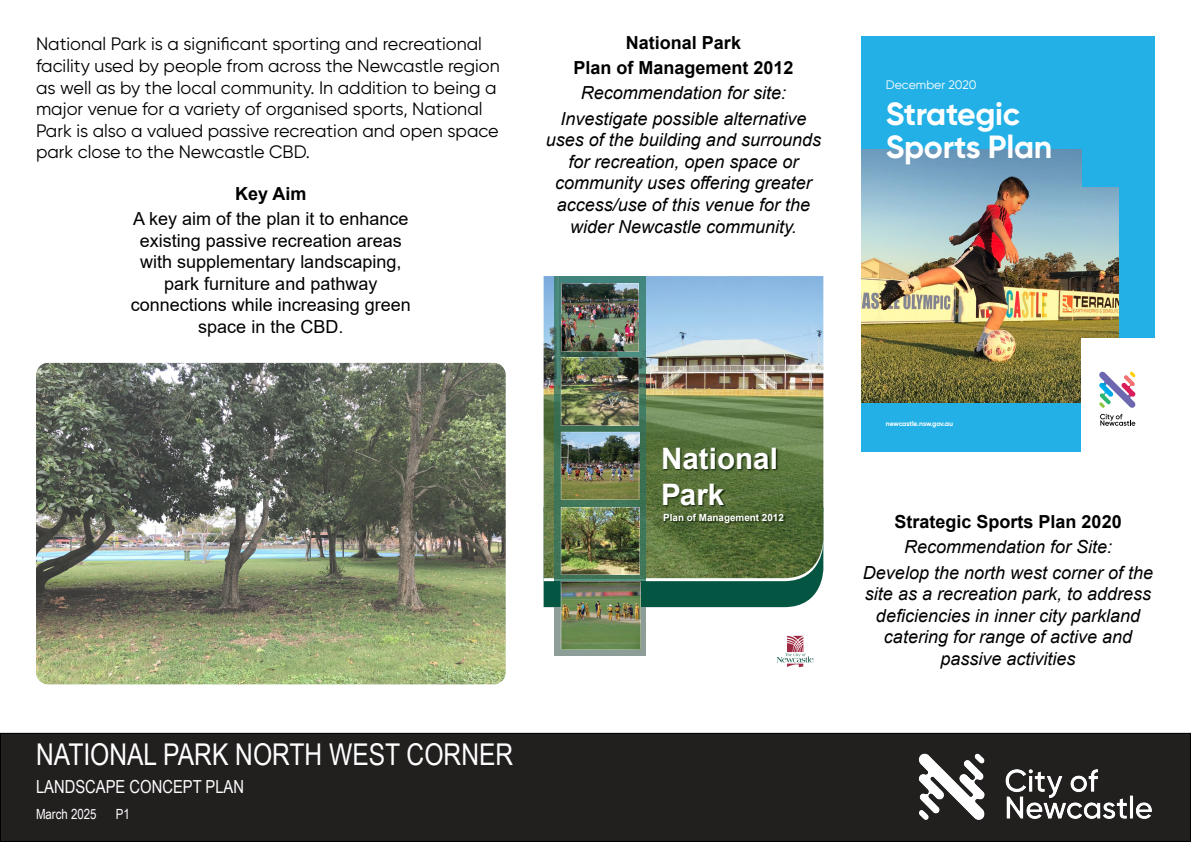
<style>
.page{position:relative;width:1191px;height:842px;background:#fff}
.page>*{position:absolute;margin:0;border:0;box-sizing:border-box;transform-origin:0 0}
.t1{font:700 32.1px/32.1px "Gilroy";letter-spacing:-.01em;color:#fff}
.t2{font:30px "Arial Narrow";color:#fff}
.t3{font:700 29.6px/35.5px "Arial";color:#fff}
.t4{font:italic 18px/21.6px "Arial";color:#000;text-align:center}
.t5{font:18px/21.6px "Gilroy";color:#000}
.t6{font:18px/21.6px "Arial";color:#000;text-align:center}
.t7{font:700 18px/25.1px "Arial";color:#000;text-align:center}
.t8{font:18px "Arial Narrow";color:#fff}
.t9{font:14px "Arial Narrow";color:#fff}
.t10{font:12.3px "Gilroy";color:#fff}
.t11{font:700 9.9px "Arial";color:#fff}
.t12{font:700 6.9px "Gilroy";letter-spacing:-.02em;color:#fff}
</style>
<div class="page">
<div style="left:0;top:733px;width:1190px;height:108px;background:#221f1f"></div>
<div style="left:0;top:733px;width:1191px;height:109px;border:1px solid #000"></div>
<img style="left:918px;top:753px;width:234px;height:67px">
<div style="left:861px;top:36px;width:294px;height:415px;background:#23b0e6"></div>
<img style="left:861px;top:220px;width:257px;height:182px">
<svg style="left:861px;top:149px;width:257px;height:71px;background:#82a4bc"></svg>
<div style="left:1082px;top:149px;width:37px;height:37px;background:#23b0e6"></div>
<div style="left:1081px;top:338px;width:74px;height:113px;background:#fff"></div>
<svg style="left:1100px;top:414px;width:35px;height:12px"></svg>
<svg style="left:1099px;top:372px;width:36px;height:36px"></svg>
<img style="left:543px;top:276px;width:280px;height:231px">
<img style="left:554px;top:276px;width:91px;height:231px">
<img style="left:662px;top:447px;width:116px;height:60px">
<img style="left:561px;top:284px;width:78px;height:142px">
<img style="left:561px;top:432px;width:78px;height:68px">
<img style="left:543px;top:507px;width:280px;height:160px">
<img style="left:36px;top:363px;width:470px;height:321px">
<p class="t5" style="left:36px;top:33px;width:465px">National Park is a significant sporting and recreational facility used by people from across the Newcastle region as well as by the local community. In addition to being a major venue for a variety of organised sports, National Park is also a valued passive recreation and open space park close to the Newcastle CBD.</p>
<p class="t7" style="left:235px;top:181px;width:73px">Key Aim</p>
<p class="t6" style="left:131px;top:208px;width:282px">A key aim of the plan it to enhance existing passive recreation areas with supplementary landscaping, park furniture and pathway connections while increasing green space in the CBD.</p>
<p class="t7" style="left:573px;top:30px;width:222px">National Park<br>Plan of Management 2012</p>
<p class="t4" style="left:560px;top:81px;width:248px;line-height:25.1px">Recommendation for site:<br>Investigate possible alternative</p>
<p class="t4" style="left:546px;top:129px;width:277px">uses of the building and surrounds for recreation, open space or community uses offering greater access/use of this venue for the wider Newcastle community.</p>
<h3 class="t3" style="left:661px;top:441px;width:118px">National<br>Park</h3>
<p class="t11" style="left:663px;top:511px;width:122px">Plan of Management 2012</p>
<h2 class="t2" style="left:36px;top:733px;width:479px">NATIONAL PARK NORTH WEST CORNER</h2>
<p class="t8" style="left:36px;top:774px;width:210px">LANDSCAPE CONCEPT PLAN</p>
<p class="t9" style="left:36px;top:804px;width:62px">March 2025</p>
<p class="t9" style="left:116px;top:804px;width:16px">P1</p>
<p class="t10" style="left:886px;top:78px;width:92px">December 2020</p>
<h1 class="t1" style="left:886px;top:98px;width:168px">Strategic<br>Sports Plan</h1>
<p class="t12" style="left:886px;top:419px;width:69px">newcastle.nsw.gov.au</p>
<p class="t7" style="left:894px;top:510px;width:229px">Strategic Sports Plan 2020</p>
<p class="t4" style="left:863px;top:535px;width:292px;line-height:25.1px">Recommendation for Site:<br>Develop the north west corner of the</p>
<p class="t4" style="left:865px;top:583px;width:288px">site as a recreation park, to address deficiencies in inner city parkland catering for range of active and passive activities</p>
</div>
